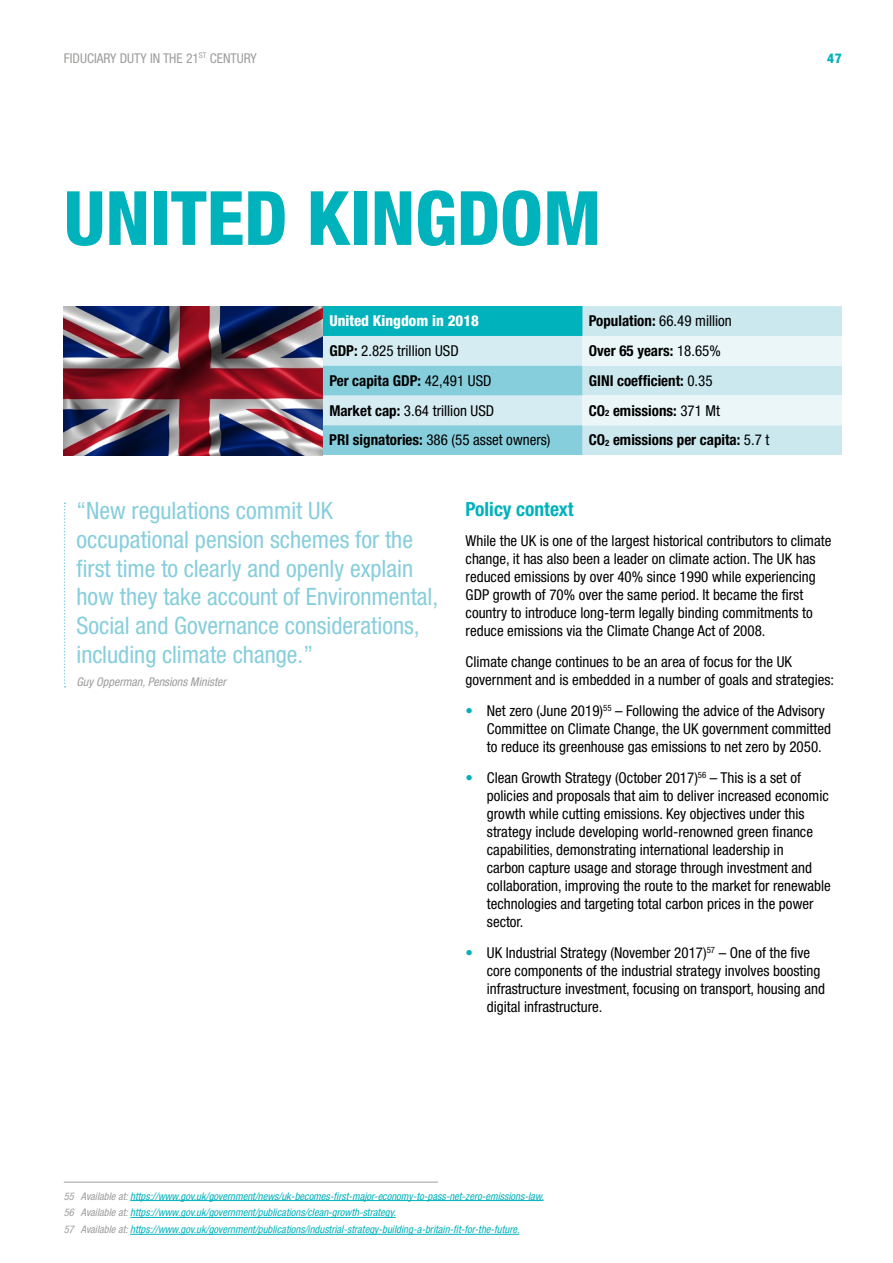
<style>
.page{position:relative;width:893px;height:1263px;background:#fff}
.page>*{position:absolute;margin:0;border:0;box-sizing:border-box;transform-origin:0 0}
.t1{font:800 condensed 75px "Helvetica Neue LT Pro";color:#00b2bb}
.t2{font:condensed 24px/28.8px "Helvetica Neue LT Std";color:#87cedc}
.t3{font:700 condensed 19.5px "Helvetica Neue LT Pro";color:#00b2bb}
.t4{font:condensed 15px/18px "Helvetica Neue LT Std";color:#000}
.t5{font:700 condensed 15px "Helvetica Neue LT Pro";color:#000}
.t6{font:800 condensed 15px "Helvetica Neue LT Pro";color:#fff}
.t7{font:condensed 13.5px "Helvetica Neue LT Std";color:#9d9d9c}
.t8{font:800 condensed 13.5px "Helvetica Neue LT Pro";color:#00b2bb}
.t9{font:italic condensed 12px "Helvetica Neue LT Std";color:#9d9d9c}
.t10{font:italic condensed 10.5px/16.8px "Helvetica Neue LT Std";color:#00b2bb}
.s1{font-family:"Helvetica Neue LT Pro";font-weight:700}
.s2{font-family:"Helvetica Neue LT Std";font-weight:400}
.s3{font-size:8.7px}
.s4{color:#00b2bb}
.s5{color:#9d9d9c}
</style>
<div class="page">
<svg style="left:64px;top:502px;width:2px;height:185px"></svg>
<img style="left:64px;top:306px;width:259px;height:149px">
<hr style="left:64px;top:1182px;width:374px;height:1px;background:#9d9d9c">
<hr style="left:130px;top:1200px;width:414px;height:1px;background:#00b2bb">
<hr style="left:130px;top:1217px;width:266px;height:1px;background:#00b2bb">
<hr style="left:130px;top:1234px;width:389px;height:1px;background:#00b2bb">
<svg style="left:323px;top:306px;width:519px;height:149px;background:#b1e1e8"></svg>
<p class="t7" style="left:64px;top:50px;width:195px">FIDUCIARY DUTY IN THE 21<sup>ST</sup> CENTURY</p>
<p class="t8" style="left:827px;top:50px;width:16px">47</p>
<h1 class="t1" style="left:64px;top:172px;width:539px">UNITED KINGDOM</h1>
<p class="t6" style="left:329px;top:312px;width:151px">United Kingdom in 2018</p>
<p class="t4" style="left:589px;top:312px;width:145px"><span class="s1">Population:</span> 66.49 million</p>
<p class="t4" style="left:329px;top:342px;width:131px"><span class="s1">GDP:</span> 2.825 trillion USD</p>
<p class="t5" style="left:589px;top:342px;width:134px">Over 65 years: <span class="s2">18.65%</span></p>
<p class="t5" style="left:329px;top:371px;width:164px">Per capita GDP: <span class="s2">42,491 USD</span></p>
<p class="t5" style="left:589px;top:371px;width:125px">GINI coefficient: <span class="s2">0.35</span></p>
<p class="t4" style="left:329px;top:401px;width:166px"><span class="s1">Market cap:</span> 3.64 trillion USD</p>
<p class="t5" style="left:589px;top:401px;width:133px">CO<span class="s3">2</span> emissions: <span class="s2">371 Mt</span></p>
<p class="t4" style="left:329px;top:431px;width:223px"><span class="s1">PRI signatories:</span> 386 (55 asset owners)</p>
<p class="t5" style="left:589px;top:431px;width:182px">CO<span class="s3">2</span> emissions per capita: <span class="s2">5.7 t</span></p>
<h2 class="t2" style="left:77px;top:496px;width:363px">“New regulations commit UK occupational pension schemes for the first time to clearly and openly explain how they take account of Environmental, Social and Governance considerations, including climate change.”</h2>
<p class="t9" style="left:77px;top:675px;width:151px">Guy Opperman, Pensions Minister</p>
<h3 class="t3" style="left:466px;top:497px;width:110px">Policy context</h3>
<p class="t4" style="left:466px;top:532px;width:367px">While the UK is one of the largest historical contributors to climate change, it has also been a leader on climate action. The UK has reduced emissions by over 40% since 1990 while experiencing GDP growth of 70% over the same period. It became the first country to introduce long-term legally binding commitments to reduce emissions via the Climate Change Act of 2008.</p>
<p class="t4" style="left:466px;top:653px;width:370px">Climate change continues to be an area of focus for the UK government and is embedded in a number of goals and strategies:</p>
<p class="t4" style="left:487px;top:702px;width:346px;text-indent:-21px"><span class="s4">•</span> Net zero (June 2019)<sup>55</sup> – Following the advice of the Advisory<br>Committee on Climate Change, the UK government committed to reduce its greenhouse gas emissions to net zero by 2050.</p>
<p class="t4" style="left:487px;top:768px;width:346px;text-indent:-21px"><span class="s4">•</span> Clean Growth Strategy (October 2017)<sup>56</sup> – This is a set of policies and proposals that aim to deliver increased economic growth while cutting emissions. Key objectives under this strategy include developing world-renowned green finance capabilities, demonstrating international leadership in<br>carbon capture usage and storage through investment and collaboration, improving the route to the market for renewable technologies and targeting total carbon prices in the power sector.</p>
<p class="t4" style="left:487px;top:943px;width:340px;text-indent:-21px"><span class="s4">•</span> UK Industrial Strategy (November 2017)<sup>57</sup> – One of the five core components of the industrial strategy involves boosting infrastructure investment, focusing on transport, housing and digital infrastructure.</p>
<p class="t10" style="left:64px;top:1188px;width:482px"><span class="s5">55 Available at:</span> https://www.gov.uk/government/news/uk-becomes-first-major-economy-to-pass-net-zero-emissions-law.<br><span class="s5">56 Available at:</span> https://www.gov.uk/government/publications/clean-growth-strategy.<br><span class="s5">57 Available at:</span> https://www.gov.uk/government/publications/industrial-strategy-building-a-britain-fit-for-the-future.</p>
</div>
